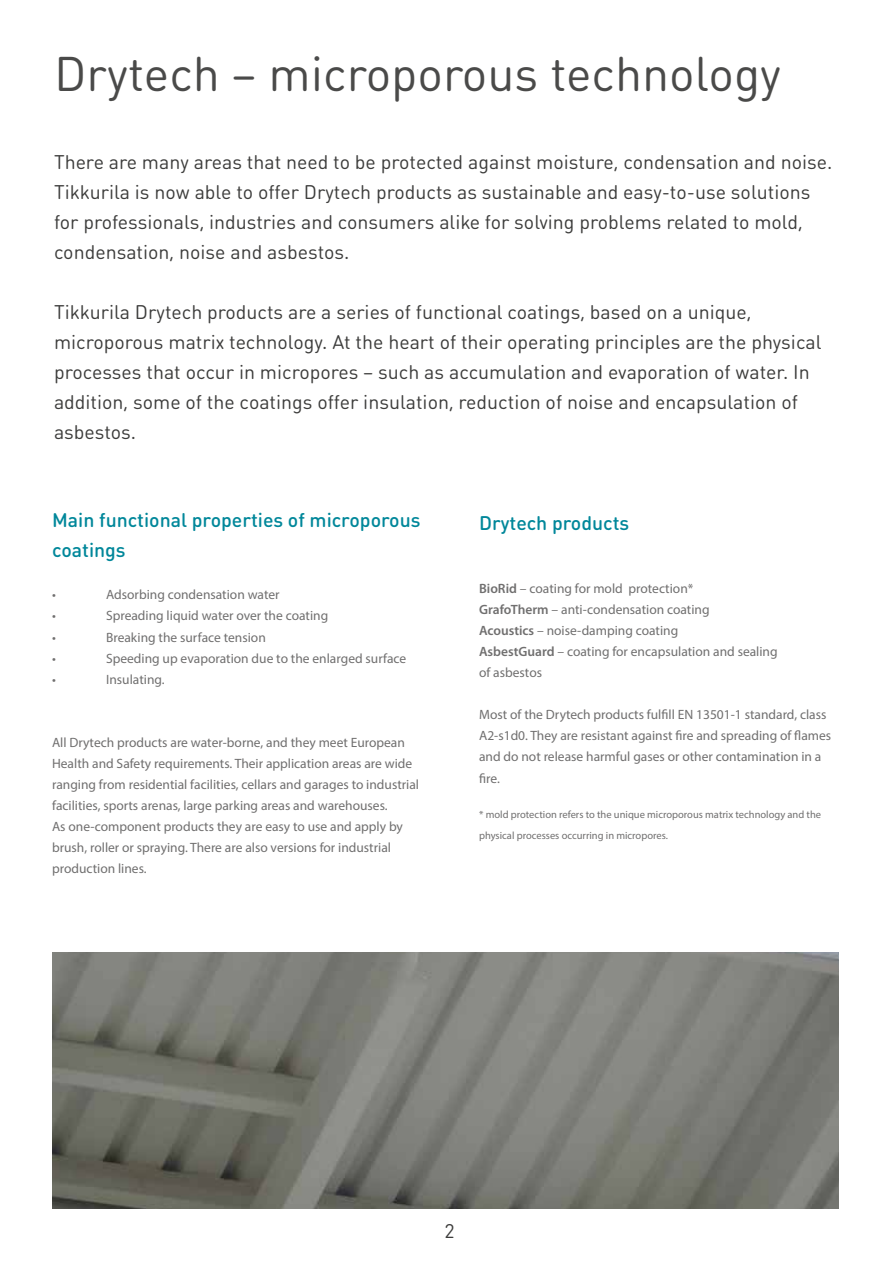
<style>
.page{position:relative;width:893px;height:1263px;background:#fff}
.page>*{position:absolute;margin:0;border:0;box-sizing:border-box;transform-origin:0 0}
.t1{font:48px "DIN Round Pro";color:#4a4a49}
.t2{font:19.5px/30px "DIN Round Pro";color:#3c3c3b}
.t3{font:500 19.5px/30px "DIN Round Pro";color:#00879a}
.t4{font:13.5px/21px "Myriad Pro";color:#706f6f}
.t5{font:10.5px/21px "Myriad Pro";color:#706f6f}
.s1{font-weight:600}
</style>
<div class="page">
<img style="left:52px;top:952px;width:787px;height:257px">
<h1 class="t1" style="left:54px;top:41px;width:729px">Drytech – microporous technology</h1>
<p class="t2" style="left:54px;top:146px;width:780px">There are many areas that need to be protected against moisture, condensation and noise.<br>Tikkurila is now able to offer Drytech products as sustainable and easy-to-use solutions for professionals, industries and consumers alike for solving problems related to mold, condensation, noise and asbestos.</p>
<p class="t2" style="left:54px;top:296px;width:769px">Tikkurila Drytech products are a series of functional coatings, based on a unique, microporous matrix technology. At the heart of their operating principles are the physical processes that occur in micropores – such as accumulation and evaporation of water. In addition, some of the coatings offer insulation, reduction of noise and encapsulation of asbestos.</p>
<h2 class="t3" style="left:52px;top:505px;width:370px">Main functional properties of microporous coatings</h2>
<p class="t4" style="left:52px;top:584px;width:5px">•</p>
<p class="t4" style="left:106px;top:584px;width:175px">Adsorbing condensation water</p>
<p class="t4" style="left:52px;top:605px;width:5px">•</p>
<p class="t4" style="left:106px;top:605px;width:224px">Spreading liquid water over the coating</p>
<p class="t4" style="left:52px;top:626px;width:5px">•</p>
<p class="t4" style="left:106px;top:626px;width:161px">Breaking the surface tension</p>
<p class="t4" style="left:52px;top:647px;width:5px">•</p>
<p class="t4" style="left:106px;top:647px;width:302px">Speeding up evaporation due to the enlarged surface</p>
<p class="t4" style="left:52px;top:668px;width:5px">•</p>
<p class="t4" style="left:106px;top:668px;width:60px">Insulating.</p>
<p class="t4" style="left:52px;top:731px;width:369px">All Drytech products are water-borne, and they meet European Health and Safety requirements. Their application areas are wide ranging from residential facilities, cellars and garages to industrial facilities, sports arenas, large parking areas and warehouses.<br>As one-component products they are easy to use and apply by brush, roller or spraying. There are also versions for industrial production lines.</p>
<h2 class="t3" style="left:479px;top:508px;width:152px">Drytech products</h2>
<p class="t4" style="left:479px;top:578px;width:300px"><span class="s1">BioRid</span> – coating for mold protection*<br><span class="s1">GrafoTherm</span> – anti-condensation coating<br><span class="s1">Acoustics</span> – noise-damping coating<br><span class="s1">AsbestGuard</span> – coating for encapsulation and sealing of asbestos</p>
<p class="t4" style="left:479px;top:704px;width:354px">Most of the Drytech products fulfill EN 13501-1 standard, class A2-s1d0. They are resistant against fire and spreading of flames and do not release harmful gases or other contamination in a fire.</p>
<p class="t5" style="left:479px;top:804px;width:344px">* mold protection refers to the unique microporous matrix technology and the physical processes occurring in micropores.</p>
<h2 class="t2" style="left:444px;top:1215px;width:12px">2</h2>
</div>
